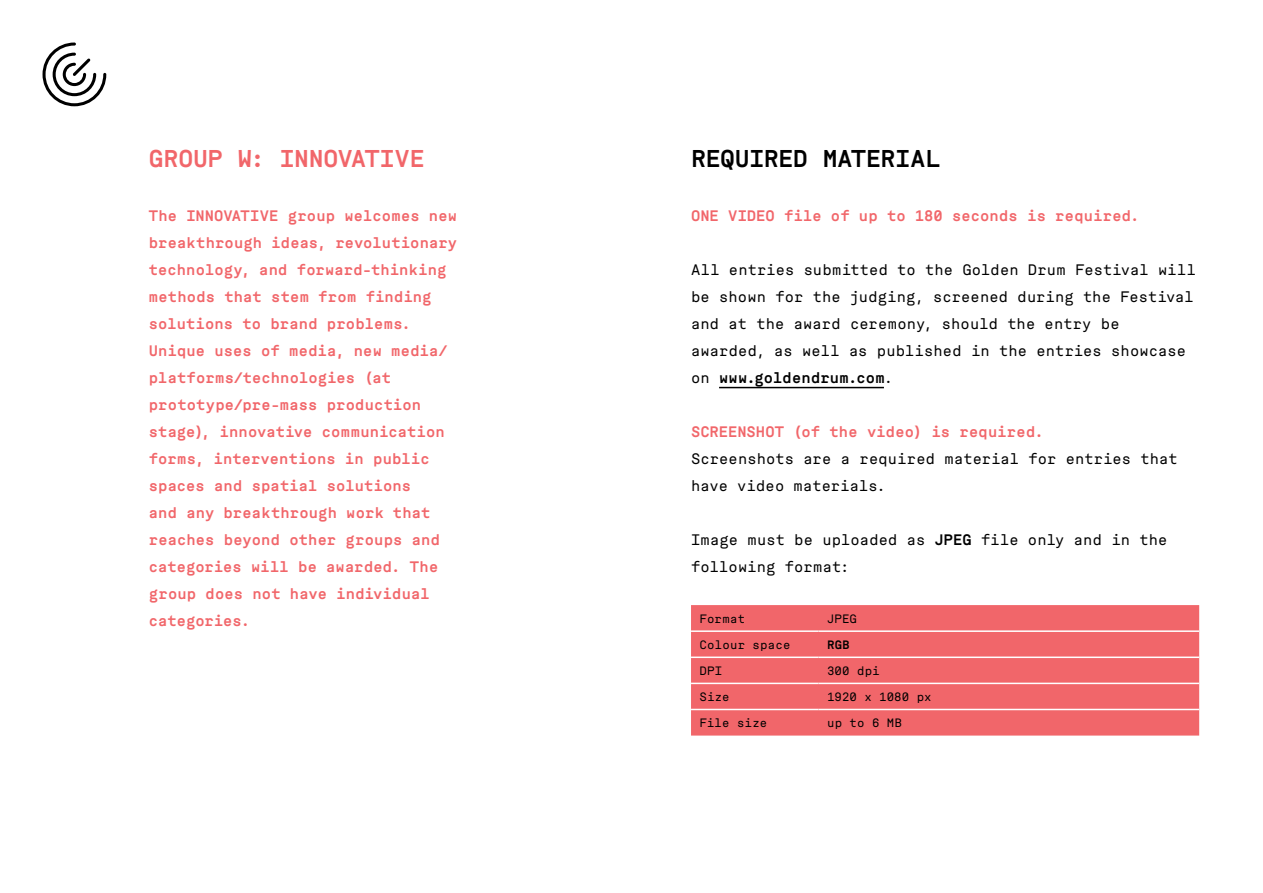
<style>
.page{position:relative;width:1263px;height:893px;background:#fff}
.page>*{position:absolute;margin:0;border:0;box-sizing:border-box;transform-origin:0 0}
._25GD_Grupe{font:700 24px "ASM";letter-spacing:-.01em;color:#f1666a}
._25GD_Podnaslov{font:700 24px "ASM";letter-spacing:-.01em;color:#000}
._25GD_MK_Text{font:700 15px/27px "ASM";letter-spacing:.01em;color:#f1666a}
._25GD_MK_Text-2{font:15px/27px "ASM";letter-spacing:.005em;color:#000}
.Formats_Tabela{font:12px "ASM";letter-spacing:.01em;color:#000}
.Formats_Tabela-2{font:700 12px "ASM";color:#000}
.s1{font-weight:700}
.s2{font-weight:700;color:#f1666a}
</style>
<div class="page">
<svg style="left:43px;top:43px;width:63px;height:63px"></svg>
<hr style="left:719px;top:387px;width:165px;height:1px;background:#000">
<div style="left:691px;top:605px;width:508px;height:131px;background:#f1666a"></div>
<hr style="left:691px;top:630px;width:128px;height:2px;background:#fff">
<hr style="left:819px;top:630px;width:380px;height:2px;background:#fff">
<hr style="left:691px;top:656px;width:128px;height:2px;background:#fff">
<hr style="left:819px;top:656px;width:380px;height:2px;background:#fff">
<hr style="left:691px;top:683px;width:128px;height:1px;background:#fff">
<hr style="left:819px;top:683px;width:380px;height:1px;background:#fff">
<hr style="left:691px;top:709px;width:128px;height:1px;background:#fff">
<hr style="left:819px;top:709px;width:380px;height:1px;background:#fff">
<p class="_25GD_Grupe" style="left:149px;top:143px;width:277px">GROUP W: INNOVATIVE</p>
<p class="_25GD_MK_Text" style="left:149px;top:202px;width:310px">The INNOVATIVE group welcomes new breakthrough ideas, revolutionary technology, and forward-thinking methods that stem from finding solutions to brand problems.<br>Unique uses of media, new media/ platforms/technologies (at prototype/pre-mass production stage), innovative communication forms, interventions in public spaces and spatial solutions<br>and any breakthrough work that reaches beyond other groups and categories will be awarded. The group does not have individual categories.</p>
<p class="_25GD_Podnaslov" style="left:691px;top:143px;width:250px">REQUIRED MATERIAL</p>
<p class="_25GD_MK_Text" style="left:691px;top:202px;width:450px">ONE VIDEO file of up to 180 seconds is required.</p>
<p class="_25GD_MK_Text-2" style="left:691px;top:256px;width:506px">All entries submitted to the Golden Drum Festival will be shown for the judging, screened during the Festival and at the award ceremony, should the entry be awarded, as well as published in the entries showcase on <span class="s1">www.goldendrum.com</span>.</p>
<p class="_25GD_MK_Text-2" style="left:691px;top:418px;width:488px"><span class="s2">SCREENSHOT (of the video) is required.<br></span>Screenshots are a required material for entries that have video materials.</p>
<p class="_25GD_MK_Text-2" style="left:691px;top:526px;width:478px">Image must be uploaded as <span class="s1">JPEG</span> file only and in the following format:</p>
<p class="Formats_Tabela" style="left:699px;top:611px;width:47px">Format</p>
<p class="Formats_Tabela" style="left:827px;top:611px;width:31px">JPEG</p>
<p class="Formats_Tabela" style="left:699px;top:637px;width:92px">Colour space</p>
<p class="Formats_Tabela-2" style="left:827px;top:637px;width:24px">RGB</p>
<p class="Formats_Tabela" style="left:699px;top:663px;width:24px">DPI</p>
<p class="Formats_Tabela" style="left:827px;top:663px;width:54px">300 dpi</p>
<p class="Formats_Tabela" style="left:699px;top:689px;width:32px">Size</p>
<p class="Formats_Tabela" style="left:827px;top:689px;width:106px">1920 x 1080 px</p>
<p class="Formats_Tabela" style="left:699px;top:715px;width:69px">File size</p>
<p class="Formats_Tabela" style="left:827px;top:715px;width:76px">up to 6 MB</p>
</div>
